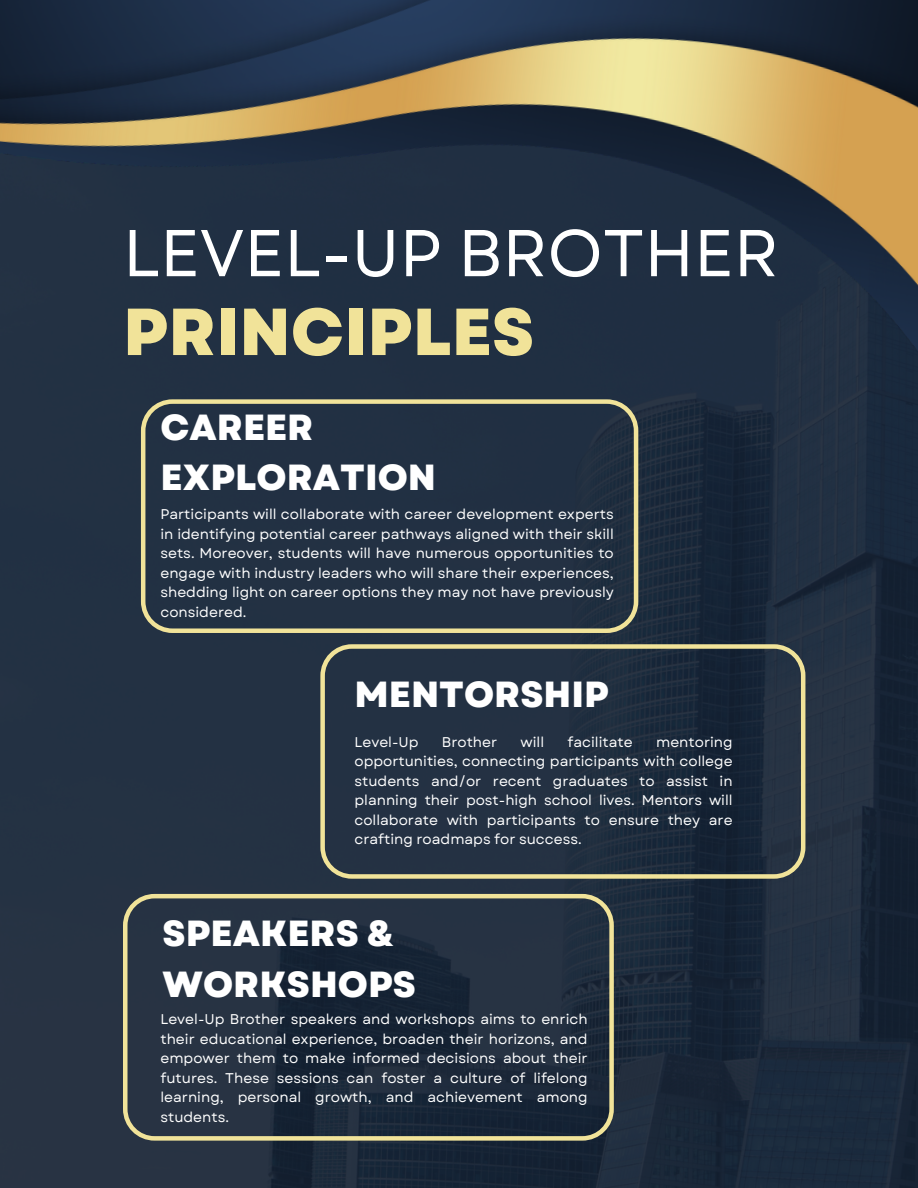
<style>
.page{position:relative;width:918px;height:1188px;background:#fff}
.page>*{position:absolute;margin:0;border:0;box-sizing:border-box;transform-origin:0 0}
.t1{font:800 66.3px "Garet";color:#f1e399}
.t2{font:66px "Garet";color:#fff}
.t3{font:800 36.3px/50.8px "Garet";color:#fff}
.t4{font:14.1px/19.5px "Garet";color:#fff;text-align:justify}
</style>
<div class="page">
<img style="left:0;top:380px;width:918px;height:808px">
<svg style="left:320px;top:644px;width:485px;height:234px"></svg>
<svg style="left:123px;top:894px;width:491px;height:246px"></svg>
<img style="left:0;top:0;width:918px;height:380px">
<div style="left:141px;top:399px;width:497px;height:234px;background:#223043"></div>
<p class="t2" style="left:123px;top:206px;width:657px">LEVEL-UP BROTHER</p>
<h2 class="t1" style="left:123px;top:284px;width:413px">PRINCIPLES</h2>
<h1 class="t3" style="left:160px;top:402px;width:277px">CAREER<br>EXPLORATION</h1>
<h3 class="t4" style="left:160px;top:504px;width:455px">Participants will collaborate with career development experts in identifying potential career pathways aligned with their skill sets. Moreover, students will have numerous opportunities to engage with industry leaders who will share their experiences, shedding light on career options they may not have previously considered.</h3>
<h3 class="t3" style="left:355px;top:669px;width:256px">MENTORSHIP</h3>
<p class="t4" style="left:355px;top:732px;width:66px">Level-Up</p>
<p class="t4" style="left:442px;top:732px;width:57px">Brother</p>
<p class="t4" style="left:521px;top:732px;width:25px">will</p>
<p class="t4" style="left:568px;top:732px;width:67px">facilitate</p>
<p class="t4" style="left:355px;top:732px;width:380px;text-indent:302px">mentoring opportunities, connecting participants with college students and/or recent graduates to assist in planning their post-high school lives. Mentors will collaborate with participants to ensure they are crafting roadmaps for success.</p>
<p class="t3" style="left:163px;top:908px;width:255px">SPEAKERS &amp;<br>WORKSHOPS</p>
<p class="t4" style="left:160px;top:1009px;width:429px">Level-Up Brother speakers and workshops aims to enrich their educational experience, broaden their horizons, and empower them to make informed decisions about their futures. These sessions can foster a culture of lifelong learning, personal growth, and achievement among students.</p>
</div>
